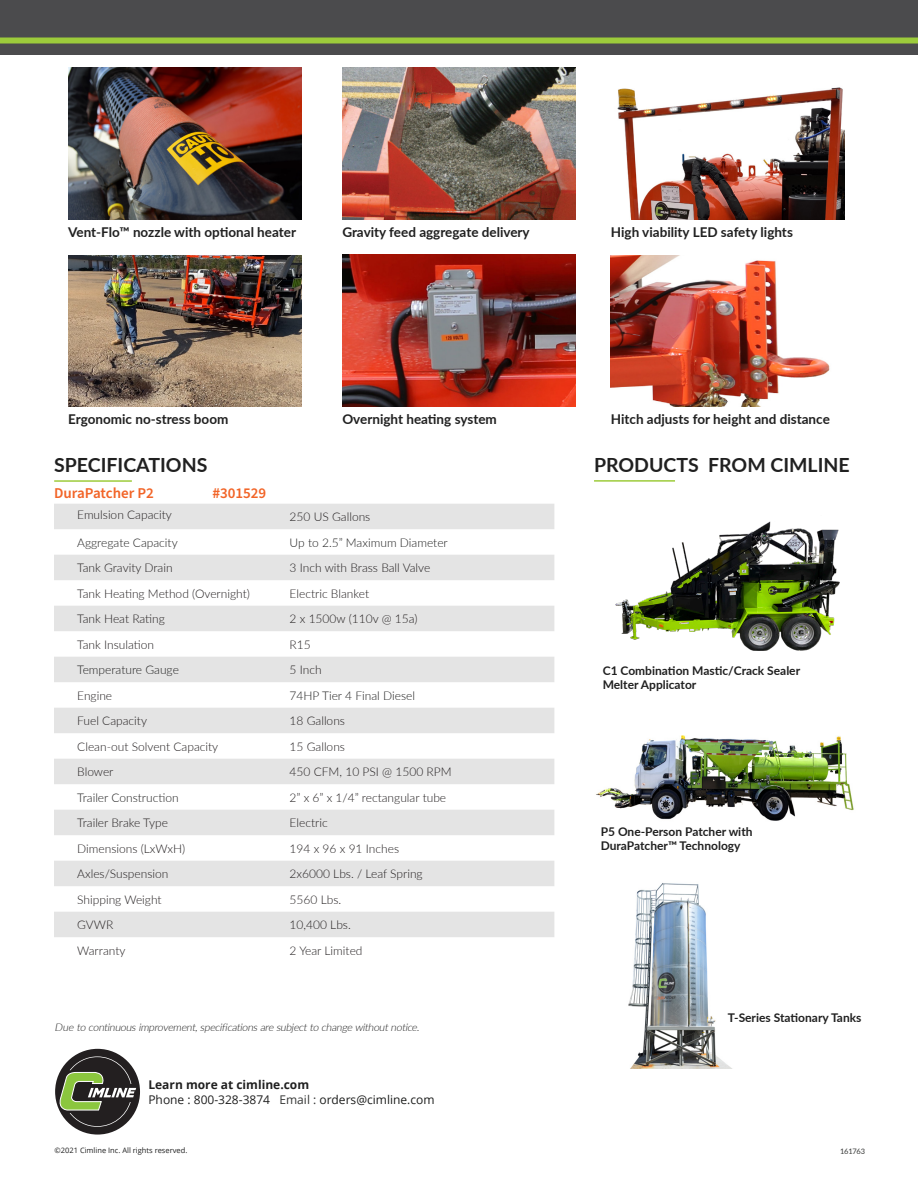
<style>
.page{position:relative;width:918px;height:1188px;background:#fff}
.page>*{position:absolute;margin:0;border:0;box-sizing:border-box;transform-origin:0 0}
.t1{font:700 19.5px "Lato";color:#202020}
.t2{font:600 15px "Source Sans Pro";color:#f26427}
.t3{font:700 13.5px "Lato";color:#202020}
.t4{font:300 12px "Lato";color:#231f20}
.t5{font:700 12px "Lato";color:#202020}
.t6{font:300 12px "Lato";color:#202020}
.T4{font:12px "Open Sans";color:#202020}
.T4-2{font:700 12px "Open Sans";color:#202020}
.t7{font:italic 300 10.5px "Lato";color:#202020}
.t8{font:7.5px "Open Sans";color:#202020}
.t9{font:7.5px "Lato";letter-spacing:-.025em;color:#373837}
.s1{color:#373837}
.s2{color:#1d1e1d}
</style>
<div class="page">
<img style="left:68px;top:255px;width:234px;height:152px">
<img style="left:342px;top:68px;width:234px;height:151px">
<img style="left:617px;top:87px;width:227px;height:133px">
<img style="left:611px;top:255px;width:219px;height:152px">
<img style="left:68px;top:68px;width:234px;height:151px">
<hr style="left:54px;top:480px;width:78px;height:2px;background:#9dcb3b">
<img style="left:596px;top:735px;width:258px;height:86px">
<img style="left:628px;top:883px;width:103px;height:185px">
<svg style="left:54px;top:504px;width:500px;height:433px;fill:#e4e4e4"></svg>
<div style="left:0;top:0;width:918px;height:54px;background:#4b4b4d"></div>
<div style="left:0;top:38px;width:918px;height:6px;background:#9ccb3b"></div>
<img style="left:342px;top:255px;width:234px;height:152px">
<div style="left:55px;top:1049px;width:85px;height:86px;background:#231f20;border-radius:50%"></div>
<svg style="left:57px;top:1056px;width:79px;height:71px"></svg>
<hr style="left:594px;top:480px;width:81px;height:2px;background:#9dcb3b">
<img style="left:615px;top:521px;width:225px;height:130px">
<p class="t3" style="left:68px;top:222px;width:229px">Vent-Flo™ nozzle with optional heater</p>
<p class="t3" style="left:342px;top:222px;width:189px">Gravity feed aggregate delivery</p>
<p class="t3" style="left:611px;top:222px;width:184px">High viability LED safety lights</p>
<p class="t3" style="left:68px;top:409px;width:162px">Ergonomic no-stress boom</p>
<p class="t3" style="left:342px;top:409px;width:156px">Overnight heating system</p>
<p class="t3" style="left:611px;top:409px;width:220px">Hitch adjusts for height and distance</p>
<p class="t1" style="left:54px;top:451px;width:155px">SPECIFICATIONS</p>
<p class="t2" style="left:54px;top:483px;width:101px">DuraPatcher P2</p>
<p class="t2" style="left:212px;top:483px;width:55px">#301529</p>
<p class="t4" style="left:77px;top:507px;width:96px">Emulsion Capacity</p>
<p class="t4" style="left:290px;top:509px;width:82px">250 US Gallons</p>
<p class="t6" style="left:77px;top:534px;width:102px">Aggregate Capacity</p>
<p class="t6" style="left:290px;top:534px;width:160px">Up to 2.5” Maximum Diameter</p>
<p class="t4" style="left:77px;top:560px;width:97px">Tank Gravity Drain</p>
<p class="t4" style="left:290px;top:560px;width:142px">3 Inch with Brass Ball Valve</p>
<p class="t4" style="left:77px;top:585px;width:174px">Tank Heating Method (Overnight)</p>
<p class="t4" style="left:290px;top:585px;width:81px">Electric Blanket</p>
<p class="t4" style="left:77px;top:611px;width:89px">Tank Heat Rating</p>
<p class="t4" style="left:290px;top:611px;width:129px">2 x 1500w (110v @ 15a)</p>
<p class="t4" style="left:77px;top:636px;width:78px">Tank Insulation</p>
<p class="t4" style="left:290px;top:636px;width:23px">R15</p>
<p class="t6" style="left:77px;top:662px;width:103px">Temperature Gauge</p>
<p class="t4" style="left:290px;top:662px;width:34px">5 Inch</p>
<p class="t4" style="left:77px;top:687px;width:36px">Engine</p>
<p class="t6" style="left:290px;top:687px;width:127px">74HP Tier 4 Final Diesel</p>
<p class="t4" style="left:77px;top:713px;width:71px">Fuel Capacity</p>
<p class="t4" style="left:290px;top:713px;width:57px">18 Gallons</p>
<p class="t4" style="left:77px;top:738px;width:143px">Clean-out Solvent Capacity</p>
<p class="t4" style="left:290px;top:738px;width:57px">15 Gallons</p>
<p class="t4" style="left:77px;top:764px;width:38px">Blower</p>
<p class="t4" style="left:290px;top:764px;width:164px">450 CFM, 10 PSI @ 1500 RPM</p>
<p class="t6" style="left:77px;top:789px;width:103px">Trailer Construction</p>
<p class="t4" style="left:290px;top:789px;width:158px">2” x 6” x 1/4” rectangular tube</p>
<p class="t4" style="left:77px;top:815px;width:92px">Trailer Brake Type</p>
<p class="t4" style="left:290px;top:815px;width:40px">Electric</p>
<p class="t4" style="left:77px;top:840px;width:109px">Dimensions (LxWxH)</p>
<p class="t4" style="left:290px;top:840px;width:111px">194 x 96 x 91 Inches</p>
<p class="t4" style="left:77px;top:866px;width:93px">Axles/Suspension</p>
<p class="t4" style="left:290px;top:866px;width:135px">2x6000 Lbs. / Leaf Spring</p>
<p class="t4" style="left:77px;top:891px;width:86px">Shipping Weight</p>
<p class="t4" style="left:290px;top:891px;width:53px">5560 Lbs.</p>
<p class="t4" style="left:77px;top:917px;width:38px">GVWR</p>
<p class="t4" style="left:290px;top:917px;width:63px">10,400 Lbs.</p>
<p class="t4" style="left:77px;top:942px;width:50px">Warranty</p>
<p class="t4" style="left:290px;top:942px;width:74px">2 Year Limited</p>
<p class="t7" style="left:55px;top:1020px;width:369px">Due to continuousimprovement,specificationsare subjectto change withoutnotice.</p>
<p class="T4-2" style="left:148px;top:1076px;width:162px">Learn more at cimline.com</p>
<p class="T4" style="left:148px;top:1091px;width:288px">Phone : 800-328-3874 <span class="s1">Email :</span> <span class="s2">orders@cimline.com</span></p>
<p class="t8" style="left:55px;top:1145px;width:134px">©2021 Cimline Inc. All rights reserved.</p>
<p class="t1" style="left:594px;top:451px;width:257px">PRODUCTS FROM CIMLINE</p>
<p class="t5" style="left:603px;top:662px;width:199px">C1 Combination Mastic/Crack Sealer</p>
<p class="t5" style="left:603px;top:676px;width:95px">Melter Applicator</p>
<p class="t5" style="left:601px;top:823px;width:153px">P5 One-Person Patcher with</p>
<p class="t5" style="left:601px;top:837px;width:141px">DuraPatcher™ Technology</p>
<p class="t5" style="left:728px;top:1008px;width:135px">T-Series Stationary Tanks</p>
<p class="t9" style="left:840px;top:1146px;width:27px">161763</p>
</div>
